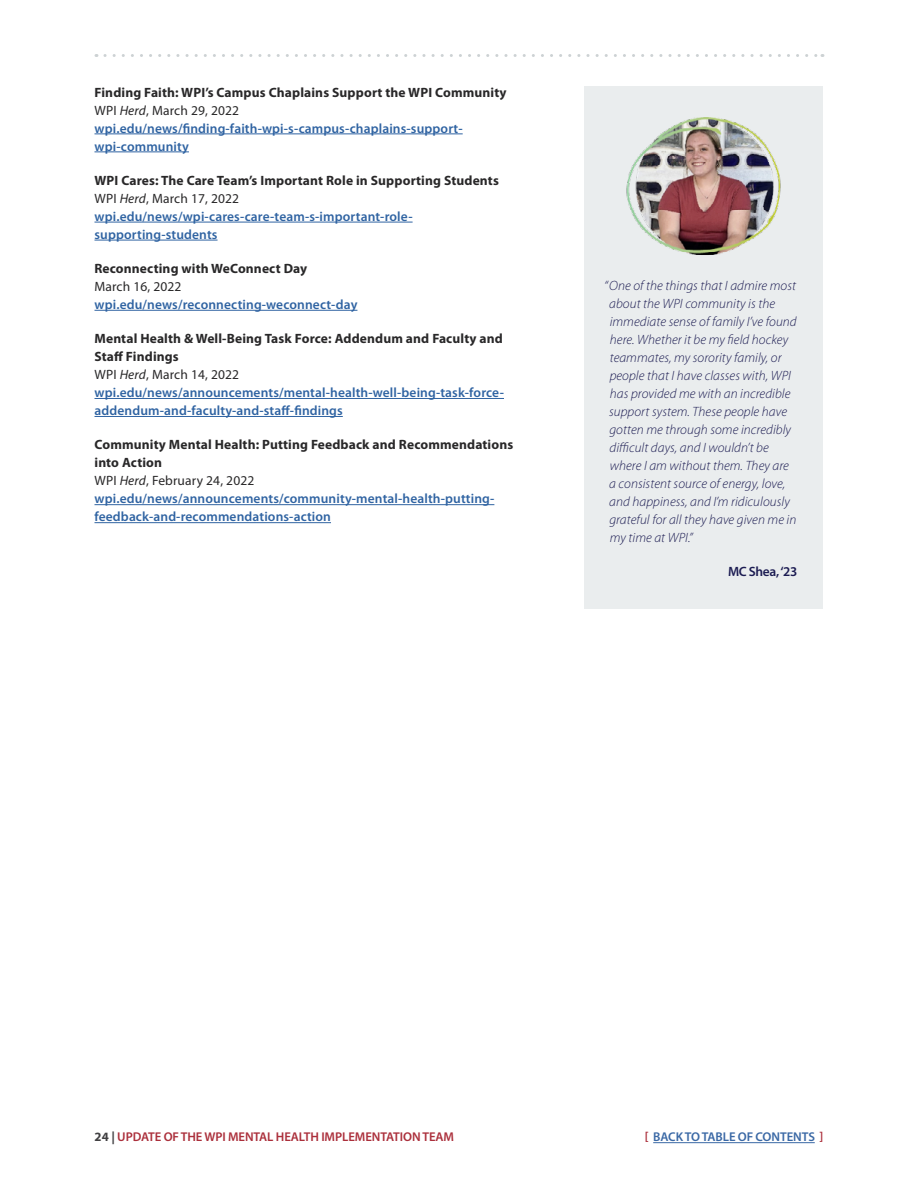
<style>
.page{position:relative;width:918px;height:1188px;background:#fff}
.page>*{position:absolute;margin:0;border:0;box-sizing:border-box;transform-origin:0 0}
.t1{font:600 13.5px/18px "Myriad Pro";letter-spacing:.01em;color:#2f63a2}
.t2{font:italic 300 13.5px/18px "Myriad Pro";letter-spacing:.005em;color:#1c1c52}
.t3{font:700 13.5px "Myriad Pro";letter-spacing:.01em;color:#292829}
.t4{font:13.5px "Myriad Pro";letter-spacing:.01em;color:#292829}
.t5{font:600 13.5px "Myriad Pro";letter-spacing:-.025em;color:#1c1c52}
.t6{font:600 12.75px "Myriad Pro";letter-spacing:-.005em;color:#ab2f3b}
.t7{font:600 12.75px "Myriad Pro";letter-spacing:-.005em;color:#3a68a5}
.s1{font-weight:700;color:#292829}
.s2{font-weight:400;color:#292829}
.s3{font-weight:400;font-style:italic;color:#292829}
.s4{font-weight:700;color:#414042}
.s5{color:#ab2f3b}
</style>
<div class="page">
<svg style="left:105px;top:54px;width:718px;height:3px"></svg>
<hr style="left:653px;top:1142px;width:162px;height:1px;background:#3a68a5">
<hr style="left:94px;top:134px;width:369px;height:1px;background:#2f63a2">
<hr style="left:94px;top:152px;width:95px;height:1px;background:#2f63a2">
<hr style="left:94px;top:222px;width:319px;height:1px;background:#2f63a2">
<hr style="left:94px;top:240px;width:124px;height:1px;background:#2f63a2">
<hr style="left:94px;top:310px;width:263px;height:1px;background:#2f63a2">
<hr style="left:94px;top:398px;width:410px;height:1px;background:#2f63a2">
<hr style="left:94px;top:416px;width:249px;height:1px;background:#2f63a2">
<hr style="left:94px;top:504px;width:400px;height:1px;background:#2f63a2">
<hr style="left:94px;top:522px;width:237px;height:1px;background:#2f63a2">
<div style="left:584px;top:86px;width:239px;height:523px;background:#eaedee"></div>
<img style="left:626px;top:117px;width:155px;height:138px">
<p class="t1" style="left:94px;top:83px;width:414px"><span class="s1">Finding Faith: WPI’s Campus Chaplains Support the WPI Community </span><span class="s2">WPI</span> <span class="s3">Herd</span><span class="s2">, March 29, 2022 </span>wpi.edu/news/finding-faith-wpi-s-campus-chaplains-support&shy;wpi-community</p>
<p class="t1" style="left:94px;top:171px;width:406px"><span class="s1">WPI Cares: The Care Team’s Important Role in Supporting Students </span><span class="s2">WPI</span> <span class="s3">Herd</span><span class="s2">, March 17, 2022 </span>wpi.edu/news/wpi-cares-care-team-s-important-role&shy;supporting-students</p>
<p class="t3" style="left:94px;top:260px;width:214px">Reconnecting with WeConnect Day</p>
<p class="t4" style="left:94px;top:278px;width:89px">March 16, 2022</p>
<p class="t1" style="left:94px;top:295px;width:264px">wpi.edu/news/reconnecting-weconnect-day</p>
<p class="t1" style="left:94px;top:329px;width:411px"><span class="s1">Mental Health &amp; Well-Being Task Force: Addendum and Faculty and Staff Findings<br></span><span class="s2">WPI</span> <span class="s3">Herd</span><span class="s2">, March 14, 2022 </span>wpi.edu/news/announcements/mental-health-well-being-task-force&shy;addendum-and-faculty-and-staff-findings</p>
<p class="t1" style="left:94px;top:435px;width:420px"><span class="s1">Community Mental Health: Putting Feedback and Recommendations into Action<br></span><span class="s2">WPI</span> <span class="s3">Herd</span><span class="s2">, February 24, 2022 </span>wpi.edu/news/announcements/community-mental-health-putting&shy;feedback-and-recommendations-action</p>
<p class="t2" style="left:609px;top:277px;width:189px;text-indent:-5px">“One of the things that I admire most about the WPI community is the immediate sense of family I’ve found here. Whether it be my field hockey teammates, my sorority family, or people that I have classes with, WPI has provided me with an incredible support system. These people have gotten me through some incredibly difficult days, and I wouldn’t be where I am without them. They are a consistent source of energy, love, and happiness, and I’m ridiculously grateful for all they have given me in my time at WPI.”</p>
<p class="t5" style="left:728px;top:563px;width:71px">MC Shea, ‘23</p>
<p class="t6" style="left:94px;top:1129px;width:361px"><span class="s4">24 |</span> UPDATE OF THE WPI MENTAL HEALTH IMPLEMENTATION TEAM</p>
<p class="t7" style="left:645px;top:1129px;width:180px"><span class="s5">[</span> BACK TO TABLE OF CONTENTS <span class="s5">]</span></p>
</div>
